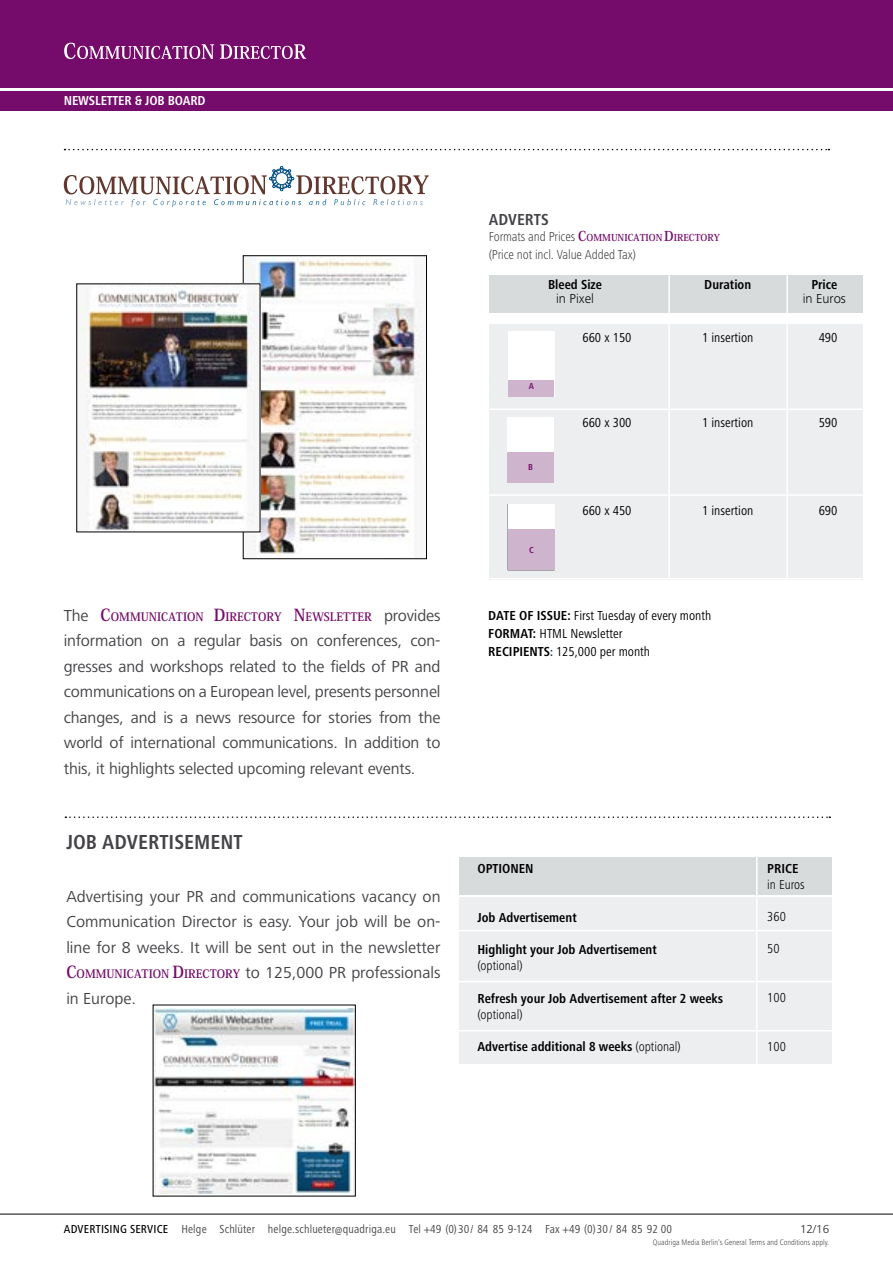
<style>
.page{position:relative;width:893px;height:1263px;background:#fff}
.page>*{position:absolute;margin:0;border:0;box-sizing:border-box;transform-origin:0 0}
.t1{font:700 condensed 21px "Frutiger Next LT";color:#454347}
.t2{font:16.5px/25.5px "Frutiger Next LT";letter-spacing:-.01em;color:#454347;text-align:justify}
.t3{font:700 condensed 16.5px "Frutiger Next LT";color:#454347}
.t4{font:700 condensed 13.5px "Frutiger Next LT";color:#000}
.t5{font:condensed 13.5px/18px "Frutiger Next LT";color:#000}
.t6{font:300 condensed 13.5px "Frutiger Next LT";color:#000}
.t7{font:300 condensed 13.5px "Frutiger Next LT";letter-spacing:-.01em;color:#454347}
.t8{font:700 condensed 13.5px "Frutiger Next LT";letter-spacing:-.01em;color:#fff}
.t9{font:300 13.5px "Frutiger Next LT";color:#000}
.t10{font:condensed 12px "Frutiger Next LT";letter-spacing:.01em;color:#454347}
.t11{font:12px "Frutiger Next LT";color:#454347}
.t12{font:700 11.55px "Koz Min Std";color:#750c6b}
.t13{font:700 9.45px "Koz Min Std";color:#750c6b}
.t14{font:700 condensed 9px "Frutiger Next LT";color:#750c6b}
.t15{font:300 condensed 8.25px "Frutiger Next LT";color:#454347}
.s1{font-family:"Frutiger Next LT";font-weight:400;font-size:16.5px;color:#454347}
.s2{font-size:16.5px}
.s3{font-family:"Koz Min Std";font-weight:700;color:#750c6b}
.s4{font-family:"Koz Min Std";font-weight:700;font-size:11.55px;color:#750c6b}
.s5{font-family:"Frutiger Next LT";font-weight:300;font-stretch:condensed;font-size:13.5px;color:#454347}
.s6{font-size:13.5px}
.s7{font-weight:700}
.s8{font-weight:700;font-size:12px;color:#003a62}
.s9{font-weight:300}
.s10{font-weight:500;color:#000}
</style>
<div class="page">
<div style="left:0;top:0;width:893px;height:88px;background:#750c6b"></div>
<div style="left:0;top:91px;width:893px;height:20px;background:#750c6b"></div>
<hr style="left:0;top:1214px;width:893px;height:1px;background:#000">
<svg style="left:64px;top:43px;width:242px;height:16px"></svg>
<div style="left:489px;top:324px;width:373px;height:255px;background:#edeeef"></div>
<div style="left:508px;top:332px;width:46px;height:65px;background:#fff"></div>
<div style="left:508px;top:381px;width:46px;height:16px;background:#ceb4cd"></div>
<div style="left:507px;top:417px;width:47px;height:66px;background:#fff"></div>
<div style="left:507px;top:452px;width:46px;height:31px;background:#ceb4cd"></div>
<div style="left:489px;top:275px;width:373px;height:38px;background:#d8dbdc"></div>
<hr style="left:668px;top:266px;width:2px;height:313px;background:#fff">
<hr style="left:786px;top:265px;width:2px;height:314px;background:#fff">
<hr style="left:475px;top:409px;width:418px;height:1px;background:#fff">
<hr style="left:477px;top:494px;width:416px;height:2px;background:#fff">
<hr style="left:477px;top:578px;width:416px;height:1px;background:#fff">
<svg style="left:64px;top:166px;width:365px;height:41px"></svg>
<img style="left:245px;top:258px;width:179px;height:298px">
<div style="left:243px;top:256px;width:184px;height:303px;border:1px solid #000"></div>
<img style="left:79px;top:286px;width:179px;height:244px">
<svg style="left:65px;top:149px;width:764px;height:1px"></svg>
<svg style="left:65px;top:816px;width:765px;height:2px"></svg>
<div style="left:508px;top:504px;width:46px;height:65px;background:#fff"></div>
<div style="left:508px;top:529px;width:46px;height:40px;background:#ceb4cd"></div>
<img style="left:155px;top:1009px;width:198px;height:184px">
<div style="left:459px;top:857px;width:373px;height:38px;background:#d8dbdc"></div>
<div style="left:459px;top:897px;width:373px;height:166px;background:#edeeef"></div>
<hr style="left:458px;top:930px;width:373px;height:1px;background:#fff">
<hr style="left:756px;top:857px;width:2px;height:315px;background:#fff">
<hr style="left:459px;top:981px;width:373px;height:1px;background:#fff">
<hr style="left:458px;top:1030px;width:373px;height:1px;background:#fff">
<p class="t8" style="left:64px;top:93px;width:143px">NEWSLETTER &amp; JOB BOARD</p>
<p class="t12" style="left:64px;top:609px;width:378px"><span class="s1">The</span> <span class="s2">C</span>OMMUNICATION <span class="s2">D</span>IRECTORY <span class="s2">N</span>EWSLETTER <span class="s1">provides</span></p>
<p class="t2" style="left:64px;top:628px;width:378px">information on a regular basis on conferences, con&shy;gresses and workshops related to the fields of PR and communications on a European level, presents personnel changes, and is a news resource for stories from the world of international communications. In addition to this, it highlights selected upcoming relevant events.</p>
<p class="t1" style="left:66px;top:830px;width:178px">JOB ADVERTISEMENT</p>
<p class="t2" style="left:66px;top:883px;width:376px">Advertising your PR and communications vacancy on Communication Director is easy. Your job will be on&shy;line for 8 weeks. It will be sent out in the newsletter <span class="s3">C</span><span class="s4">OMMUNICATION</span> <span class="s3">D</span><span class="s4">IRECTORY</span> to 125,000 PR professionals in Europe.</p>
<p class="t3" style="left:489px;top:211px;width:61px">ADVERTS</p>
<p class="t13" style="left:489px;top:232px;width:232px"><span class="s5">Formats and Prices</span> <span class="s6">C</span>OMMUNICATION <span class="s6">D</span>IRECTORY</p>
<p class="t7" style="left:489px;top:247px;width:149px">(Price not incl. Value Added Tax)</p>
<p class="t4" style="left:548px;top:277px;width:55px">Bleed Size</p>
<p class="t9" style="left:556px;top:291px;width:39px">in Pixel</p>
<p class="t4" style="left:704px;top:277px;width:48px">Duration</p>
<p class="t4" style="left:811px;top:277px;width:28px">Price</p>
<p class="t9" style="left:803px;top:291px;width:45px">in Euros</p>
<p class="t14" style="left:529px;top:381px;width:7px">A</p>
<p class="t14" style="left:528px;top:462px;width:6px">B</p>
<p class="t14" style="left:529px;top:544px;width:6px">C</p>
<p class="t5" style="left:582px;top:329px;width:51px">660 x 150</p>
<p class="t5" style="left:702px;top:329px;width:53px">1 insertion</p>
<p class="t5" style="left:819px;top:329px;width:20px">490</p>
<p class="t5" style="left:582px;top:414px;width:51px">660 x 300</p>
<p class="t5" style="left:702px;top:414px;width:53px">1 insertion</p>
<p class="t5" style="left:819px;top:414px;width:20px">590</p>
<p class="t5" style="left:582px;top:502px;width:51px">660 x 450</p>
<p class="t5" style="left:702px;top:502px;width:53px">1 insertion</p>
<p class="t5" style="left:819px;top:502px;width:20px">690</p>
<p class="t5" style="left:488px;top:606px;width:225px"><span class="s7">DATE OF ISSUE:</span> First Tuesday of every month<br><span class="s7">FORMAT:</span> HTML Newsletter<br><span class="s7">RECIPIENTS</span><span class="s8">:</span> 125,000 per month</p>
<p class="t4" style="left:477px;top:861px;width:58px">OPTIONEN</p>
<p class="t4" style="left:477px;top:910px;width:101px">Job Advertisement</p>
<p class="t4" style="left:477px;top:942px;width:181px">Highlight your Job Advertisement</p>
<p class="t6" style="left:477px;top:958px;width:47px">(optional)</p>
<p class="t4" style="left:477px;top:991px;width:247px">Refresh your Job Advertisement after 2 weeks</p>
<p class="t6" style="left:477px;top:1007px;width:47px">(optional)</p>
<p class="t4" style="left:477px;top:1039px;width:205px">Advertise additional 8 weeks <span class="s9">(optional)</span></p>
<p class="t4" style="left:767px;top:861px;width:33px">PRICE</p>
<p class="t6" style="left:767px;top:877px;width:39px">in Euros</p>
<p class="t6" style="left:767px;top:909px;width:20px">360</p>
<p class="t6" style="left:767px;top:941px;width:14px">50</p>
<p class="t6" style="left:767px;top:990px;width:20px">100</p>
<p class="t6" style="left:767px;top:1039px;width:20px">100</p>
<p class="t10" style="left:64px;top:1223px;width:610px"><span class="s10">ADVERTISING SERVICE</span> Helge Schlüter helge.schlueter@quadriga.eu Tel +49 (0)30/ 84 85 9-124 Fax +49 (0)30/ 84 85 92 00</p>
<p class="t11" style="left:800px;top:1223px;width:31px">12/16</p>
<p class="t15" style="left:653px;top:1238px;width:178px">Quadriga Media Berlin‘s General Terms and Conditions apply.</p>
</div>
